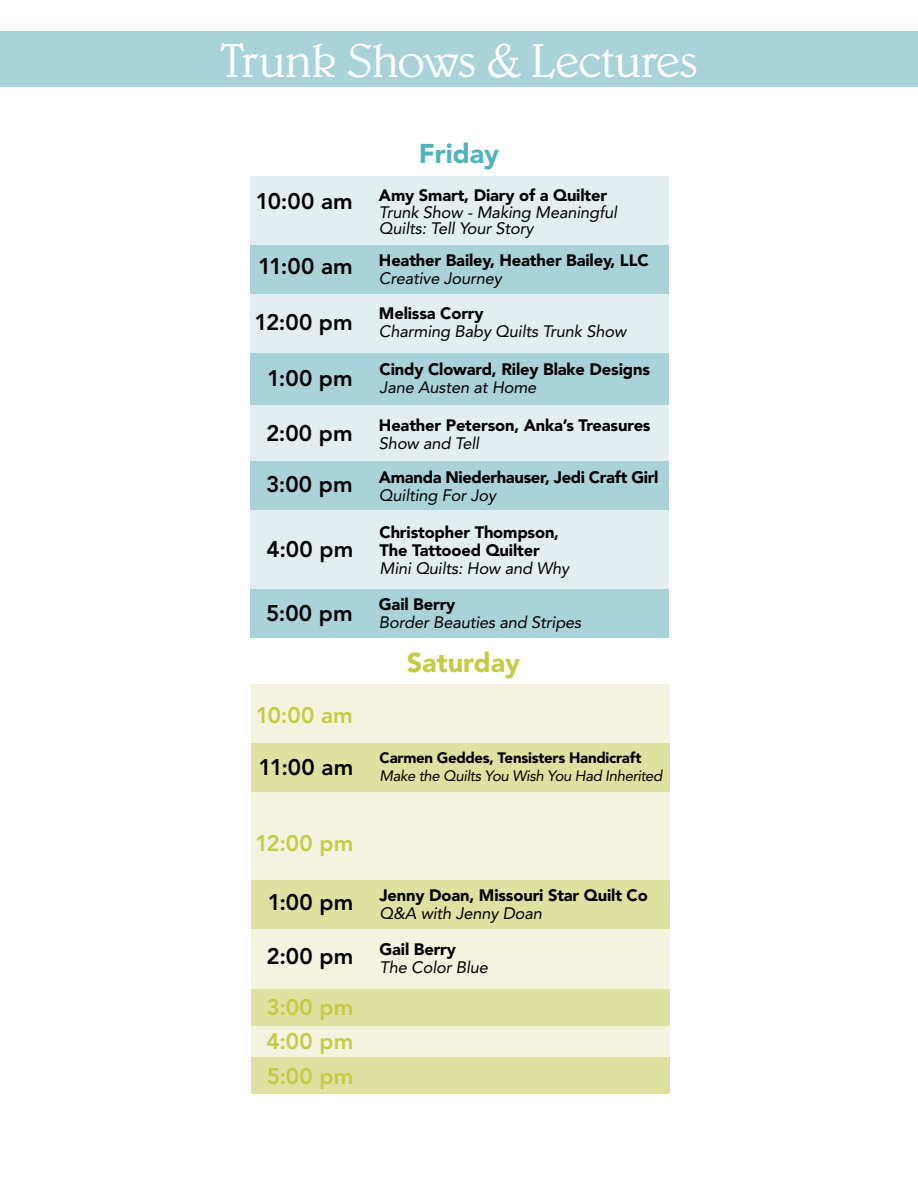
<style>
.page{position:relative;width:918px;height:1188px;background:#fff}
.page>*{position:absolute;margin:0;border:0;box-sizing:border-box;transform-origin:0 0}
.t1{font:300 48px "Belwe Std";letter-spacing:-.02em;color:#fff}
.t2{font:900 27px "Avenir LT Std";color:#c4cb45}
.t3{font:900 27px "Avenir LT Std";color:#50b2bd}
.t4{font:800 22.5px "Avenir LT Std";letter-spacing:.01em;color:#000}
.t5{font:800 22.5px "Avenir LT Std";letter-spacing:.005em;color:#c4cb45}
.t6{font:900 16.5px/18px "Avenir LT Std";letter-spacing:-.01em;color:#000}
.t7{font:italic 16.5px/16.5px "Avenir LT Std";letter-spacing:-.01em;color:#000}
.t8{font:italic 15px "Avenir LT Std";letter-spacing:-.025em;color:#000}
.t9{font:900 15px "Avenir LT Std";letter-spacing:-.02em;color:#000}
</style>
<div class="page">
<div style="left:0;top:32px;width:918px;height:55px;background:#aad2d9"></div>
<div style="left:251px;top:173px;width:418px;height:465px;background:#e3eef0"></div>
<div style="left:251px;top:685px;width:419px;height:409px;background:#f3f3df"></div>
<div style="left:251px;top:354px;width:418px;height:51px;background:#aad2d9"></div>
<div style="left:251px;top:589px;width:418px;height:49px;background:#aad2d9"></div>
<div style="left:251px;top:461px;width:418px;height:49px;background:#aad2d9"></div>
<div style="left:251px;top:880px;width:419px;height:49px;background:#dfe1a0"></div>
<div style="left:251px;top:989px;width:419px;height:37px;background:#dfe1a0"></div>
<div style="left:251px;top:245px;width:418px;height:49px;background:#aad2d9"></div>
<div style="left:251px;top:743px;width:419px;height:49px;background:#dfe1a0"></div>
<div style="left:30px;top:133px;width:858px;height:42px;background:#fff"></div>
<div style="left:251px;top:1057px;width:419px;height:37px;background:#dfe1a0"></div>
<h1 class="t1" style="left:219px;top:32px;width:481px">Trunk Shows &amp; Lectures</h1>
<h3 class="t4" style="left:256px;top:188px;width:99px">10:00 am</h3>
<h3 class="t4" style="left:258px;top:253px;width:96px">11:00 am</h3>
<h3 class="t4" style="left:254px;top:309px;width:100px">12:00 pm</h3>
<h3 class="t4" style="left:267px;top:365px;width:87px">1:00 pm</h3>
<h3 class="t4" style="left:266px;top:419px;width:88px">2:00 pm</h3>
<h3 class="t4" style="left:266px;top:471px;width:88px">3:00 pm</h3>
<h3 class="t4" style="left:267px;top:536px;width:88px">4:00 pm</h3>
<h3 class="t4" style="left:266px;top:600px;width:88px">5:00 pm</h3>
<h3 class="t5" style="left:256px;top:702px;width:99px">10:00 am</h3>
<h3 class="t4" style="left:259px;top:754px;width:96px">11:00 am</h3>
<h3 class="t5" style="left:255px;top:830px;width:100px">12:00 pm</h3>
<h3 class="t4" style="left:268px;top:889px;width:87px">1:00 pm</h3>
<h3 class="t4" style="left:267px;top:943px;width:88px">2:00 pm</h3>
<h3 class="t5" style="left:267px;top:994px;width:88px">3:00 pm</h3>
<h3 class="t5" style="left:267px;top:1028px;width:88px">4:00 pm</h3>
<h3 class="t5" style="left:267px;top:1063px;width:88px">5:00 pm</h3>
<h2 class="t3" style="left:419px;top:137px;width:82px">Friday</h2>
<p class="t6" style="left:379px;top:187px;width:230px">Amy Smart, Diary of a Quilter</p>
<p class="t7" style="left:379px;top:204px;width:240px">Trunk Show - Making Meaningful<br>Quilts: Tell Your Story</p>
<p class="t6" style="left:379px;top:251px;width:271px">Heather Bailey, Heather Bailey, LLC</p>
<p class="t7" style="left:379px;top:270px;width:124px">Creative Journey</p>
<p class="t6" style="left:379px;top:305px;width:106px">Melissa Corry</p>
<p class="t7" style="left:379px;top:324px;width:249px">Charming Baby Quilts Trunk Show</p>
<p class="t6" style="left:380px;top:361px;width:272px">Cindy Cloward, Riley Blake Designs</p>
<p class="t7" style="left:380px;top:380px;width:158px">Jane Austen at Home</p>
<p class="t6" style="left:379px;top:417px;width:273px">Heather Peterson, Anka’s Treasures</p>
<p class="t7" style="left:379px;top:436px;width:102px">Show and Tell</p>
<p class="t6" style="left:379px;top:468px;width:281px">Amanda Niederhauser, Jedi Craft Girl</p>
<p class="t7" style="left:379px;top:487px;width:119px">Quilting For Joy</p>
<p class="t6" style="left:380px;top:523px;width:181px">Christopher Thompson,<br>The Tattooed Quilter</p>
<p class="t7" style="left:380px;top:560px;width:191px">Mini Quilts: How and Why</p>
<p class="t6" style="left:379px;top:595px;width:78px">Gail Berry</p>
<p class="t7" style="left:379px;top:614px;width:204px">Border Beauties and Stripes</p>
<h2 class="t2" style="left:407px;top:647px;width:115px">Saturday</h2>
<p class="t9" style="left:380px;top:749px;width:263px">Carmen Geddes, Tensisters Handicraft</p>
<p class="t8" style="left:380px;top:767px;width:284px">Make the Quilts You Wish You Had Inherited</p>
<p class="t6" style="left:380px;top:887px;width:270px">Jenny Doan, Missouri Star Quilt Co</p>
<p class="t7" style="left:380px;top:906px;width:164px">Q&amp;A with Jenny Doan</p>
<p class="t6" style="left:380px;top:940px;width:78px">Gail Berry</p>
<p class="t7" style="left:380px;top:960px;width:110px">The Color Blue</p>
</div>
